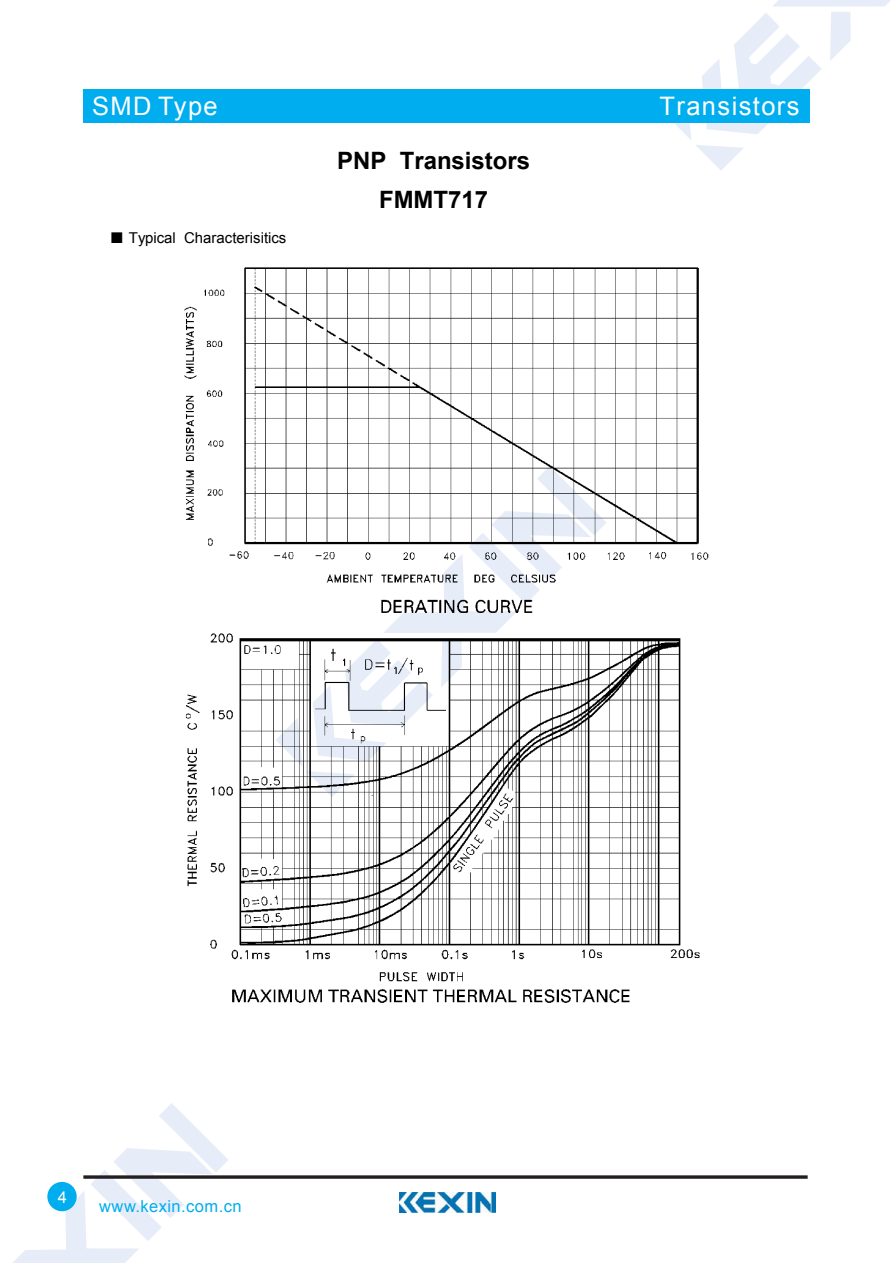
<style>
.page{position:relative;width:893px;height:1263px;background:#fff}
.page>*{position:absolute;margin:0;border:0;box-sizing:border-box;transform-origin:0 0}
.t1{font:25.5px "Arial";letter-spacing:.055em;color:#fff}
.t2{font:700 24px/39.3px "Arial";color:#000;text-align:center}
.t3{font:16.5px "Arial";letter-spacing:.025em;color:#00adef}
.t4{font:16.5px "Arial";color:#fff}
.t5{font:15px "Arial";color:#000}
.t6{font:9px "Arial";color:#231815}
.s1{font-family:"Sim Sun"}
</style>
<div class="page">
<svg style="left:674px;top:0;width:216px;height:170px"></svg>
<svg style="left:13px;top:1103px;width:215px;height:160px"></svg>
<div style="left:83px;top:89px;width:726px;height:34px;background:#00adef"></div>
<svg style="left:83px;top:1175px;width:725px;height:4px;background:#433f40"></svg>
<div style="left:47px;top:1182px;width:30px;height:29px;background:#00adef;border-radius:50%"></div>
<img style="left:400px;top:1193px;width:95px;height:20px">
<img style="left:184px;top:267px;width:525px;height:736px">
<h1 class="t1" style="left:92px;top:89px;width:127px">SMD Type</h1>
<p class="t5" style="left:110px;top:228px;width:178px"><span class="s1">■</span> Typical Characterisitics</p>
<h2 class="t2" style="left:337px;top:141px;width:195px">PNP Transistors<br>FMMT717</h2>
<h1 class="t1" style="left:660px;top:89px;width:141px">Transistors</h1>
<p class="t6" style="left:371px;top:787px;width:4px">.</p>
<p class="t4" style="left:58px;top:1186px;width:11px">4</p>
<p class="t3" style="left:99px;top:1196px;width:144px">www.kexin.com.cn</p>
</div>
